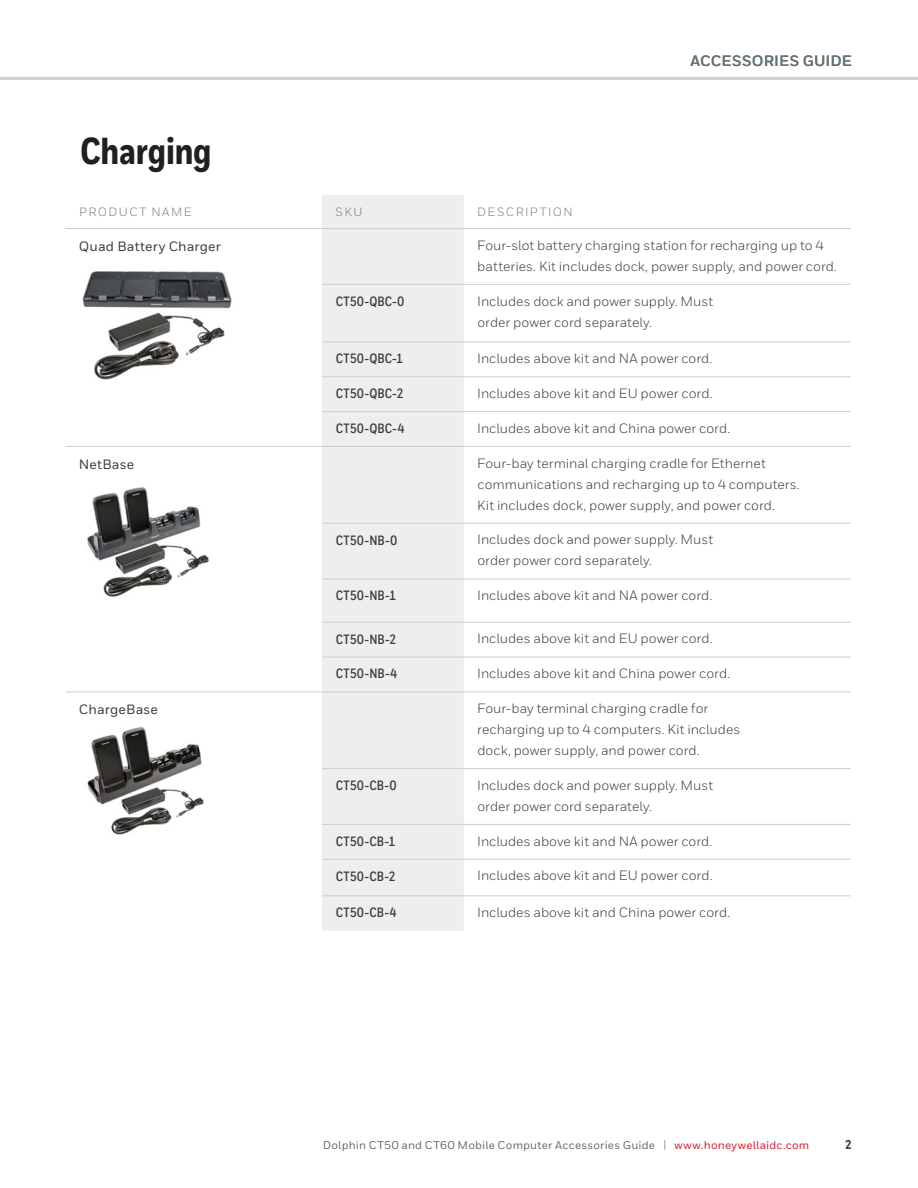
<style>
.page{position:relative;width:918px;height:1188px;background:#fff}
.page>*{position:absolute;margin:0;border:0;box-sizing:border-box;transform-origin:0 0}
.Heading_1{font:800 37.5px "Honeywell Cond";letter-spacing:-.005em;color:#231f20}
.t1{font:700 15px "Honeywell Sans";letter-spacing:.01em;color:#687379}
.Body__9_14_pt{font:13.5px/21px "Honeywell Sans";color:#3e3e3f}
.Body__9_14_pt-2{font:700 13.5px "Honeywell Cond";color:#3e3e3f}
.Body__9_14_pt-3{font:500 13.5px "Honeywell Sans";letter-spacing:.01em;color:#3e3e3f}
.t2{font:800 12.75px "Honeywell Cond";color:#3e3e3f}
.Table__Header{font:12px "Honeywell Sans";letter-spacing:.125em;color:#748086}
.t3{font:500 11.25px "Honeywell Sans";letter-spacing:.02em;color:#6c6d70}
.s1{font-size:11.4px;color:#939598}
.s2{color:#dc1f2e}
</style>
<div class="page">
<hr style="left:0;top:77px;width:918px;height:3px;background:#cbd1d5">
<div style="left:322px;top:195px;width:142px;height:736px;background:#eeeeef"></div>
<hr style="left:66px;top:692px;width:256px;height:1px;background:#cbccce">
<hr style="left:322px;top:284px;width:142px;height:1px;background:#cbccce">
<hr style="left:464px;top:284px;width:387px;height:1px;background:#cbccce">
<hr style="left:322px;top:342px;width:142px;height:1px;background:#cbccce">
<hr style="left:464px;top:342px;width:387px;height:1px;background:#cbccce">
<hr style="left:322px;top:376px;width:142px;height:1px;background:#cbccce">
<hr style="left:464px;top:376px;width:387px;height:1px;background:#cbccce">
<hr style="left:322px;top:411px;width:142px;height:1px;background:#cbccce">
<hr style="left:464px;top:411px;width:387px;height:1px;background:#cbccce">
<hr style="left:322px;top:446px;width:142px;height:1px;background:#cbccce">
<hr style="left:464px;top:446px;width:387px;height:1px;background:#cbccce">
<hr style="left:66px;top:446px;width:256px;height:1px;background:#cbccce">
<hr style="left:322px;top:523px;width:142px;height:1px;background:#cbccce">
<hr style="left:464px;top:523px;width:387px;height:1px;background:#cbccce">
<hr style="left:322px;top:579px;width:142px;height:1px;background:#cbccce">
<hr style="left:464px;top:579px;width:387px;height:1px;background:#cbccce">
<hr style="left:322px;top:622px;width:142px;height:1px;background:#cbccce">
<hr style="left:464px;top:622px;width:387px;height:1px;background:#cbccce">
<hr style="left:322px;top:657px;width:142px;height:1px;background:#cbccce">
<hr style="left:464px;top:657px;width:387px;height:1px;background:#cbccce">
<hr style="left:322px;top:768px;width:142px;height:1px;background:#cbccce">
<hr style="left:464px;top:768px;width:387px;height:1px;background:#cbccce">
<hr style="left:322px;top:824px;width:142px;height:1px;background:#cbccce">
<hr style="left:464px;top:824px;width:387px;height:1px;background:#cbccce">
<hr style="left:322px;top:859px;width:142px;height:1px;background:#cbccce">
<hr style="left:464px;top:859px;width:387px;height:1px;background:#cbccce">
<hr style="left:322px;top:895px;width:142px;height:1px;background:#cbccce">
<hr style="left:464px;top:895px;width:387px;height:1px;background:#cbccce">
<hr style="left:464px;top:228px;width:387px;height:1px;background:#cbccce">
<hr style="left:464px;top:692px;width:387px;height:1px;background:#cbccce">
<hr style="left:66px;top:228px;width:256px;height:1px;background:#cbccce">
<hr style="left:322px;top:692px;width:142px;height:1px;background:#cbccce">
<hr style="left:322px;top:228px;width:142px;height:1px;background:#cbccce">
<img style="left:82px;top:271px;width:150px;height:109px">
<img style="left:87px;top:487px;width:122px;height:110px">
<img style="left:87px;top:727px;width:117px;height:108px">
<p class="t1" style="left:690px;top:52px;width:163px">ACCESSORIES GUIDE</p>
<p class="Heading_1" style="left:80px;top:128px;width:133px">Charging</p>
<p class="Table__Header" style="left:79px;top:205px;width:114px">PRODUCT NAME</p>
<p class="Table__Header" style="left:336px;top:205px;width:28px">SKU</p>
<p class="Table__Header" style="left:477px;top:205px;width:97px">DESCRIPTION</p>
<p class="Body__9_14_pt-3" style="left:79px;top:238px;width:144px">Quad Battery Charger</p>
<p class="Body__9_14_pt" style="left:477px;top:235px;width:361px">Four-slot battery charging station for recharging up to 4 batteries. Kit includes dock, power supply, and power cord.</p>
<p class="Body__9_14_pt-2" style="left:336px;top:293px;width:70px">CT50-QBC-0</p>
<p class="Body__9_14_pt" style="left:477px;top:290px;width:237px">Includes dock and power supply. Must order power cord separately.</p>
<p class="Body__9_14_pt-2" style="left:336px;top:350px;width:69px">CT50-QBC-1</p>
<p class="Body__9_14_pt" style="left:477px;top:348px;width:237px">Includes above kit and NA power cord.</p>
<p class="Body__9_14_pt-2" style="left:336px;top:385px;width:69px">CT50-QBC-2</p>
<p class="Body__9_14_pt" style="left:477px;top:383px;width:237px">Includes above kit and EU power cord.</p>
<p class="Body__9_14_pt-2" style="left:336px;top:420px;width:70px">CT50-QBC-4</p>
<p class="Body__9_14_pt" style="left:477px;top:418px;width:255px">Includes above kit and China power cord.</p>
<p class="Body__9_14_pt-3" style="left:79px;top:456px;width:57px">NetBase</p>
<p class="Body__9_14_pt" style="left:477px;top:453px;width:324px">Four-bay terminal charging cradle for Ethernet communications and recharging up to 4 computers.<br>Kit includes dock, power supply, and power cord.</p>
<p class="Body__9_14_pt-2" style="left:336px;top:532px;width:63px">CT50-NB-0</p>
<p class="Body__9_14_pt" style="left:477px;top:529px;width:237px">Includes dock and power supply. Must order power cord separately.</p>
<p class="Body__9_14_pt-2" style="left:336px;top:587px;width:62px">CT50-NB-1</p>
<p class="Body__9_14_pt" style="left:477px;top:585px;width:237px">Includes above kit and NA power cord.</p>
<p class="Body__9_14_pt-2" style="left:336px;top:631px;width:62px">CT50-NB-2</p>
<p class="Body__9_14_pt" style="left:477px;top:628px;width:237px">Includes above kit and EU power cord.</p>
<p class="Body__9_14_pt-2" style="left:336px;top:666px;width:63px">CT50-NB-4</p>
<p class="Body__9_14_pt" style="left:477px;top:663px;width:255px">Includes above kit and China power cord.</p>
<p class="Body__9_14_pt-3" style="left:79px;top:701px;width:81px">ChargeBase</p>
<p class="Body__9_14_pt" style="left:477px;top:698px;width:265px">Four-bay terminal charging cradle for recharging up to 4 computers. Kit includes dock, power supply, and power cord.</p>
<p class="Body__9_14_pt-2" style="left:336px;top:777px;width:62px">CT50-CB-0</p>
<p class="Body__9_14_pt" style="left:477px;top:775px;width:237px">Includes dock and power supply. Must order power cord separately.</p>
<p class="Body__9_14_pt-2" style="left:336px;top:833px;width:61px">CT50-CB-1</p>
<p class="Body__9_14_pt" style="left:477px;top:831px;width:237px">Includes above kit and NA power cord.</p>
<p class="Body__9_14_pt-2" style="left:336px;top:868px;width:61px">CT50-CB-2</p>
<p class="Body__9_14_pt" style="left:477px;top:865px;width:237px">Includes above kit and EU power cord.</p>
<p class="Body__9_14_pt-2" style="left:336px;top:904px;width:62px">CT50-CB-4</p>
<p class="Body__9_14_pt" style="left:477px;top:902px;width:255px">Includes above kit and China power cord.</p>
<p class="t3" style="left:323px;top:1138px;width:488px">Dolphin CT50 and CT60 Mobile Computer Accessories Guide <span class="s1">|</span> <span class="s2">www.honeywellaidc.com</span></p>
<p class="t2" style="left:845px;top:1137px;width:7px">2</p>
</div>
